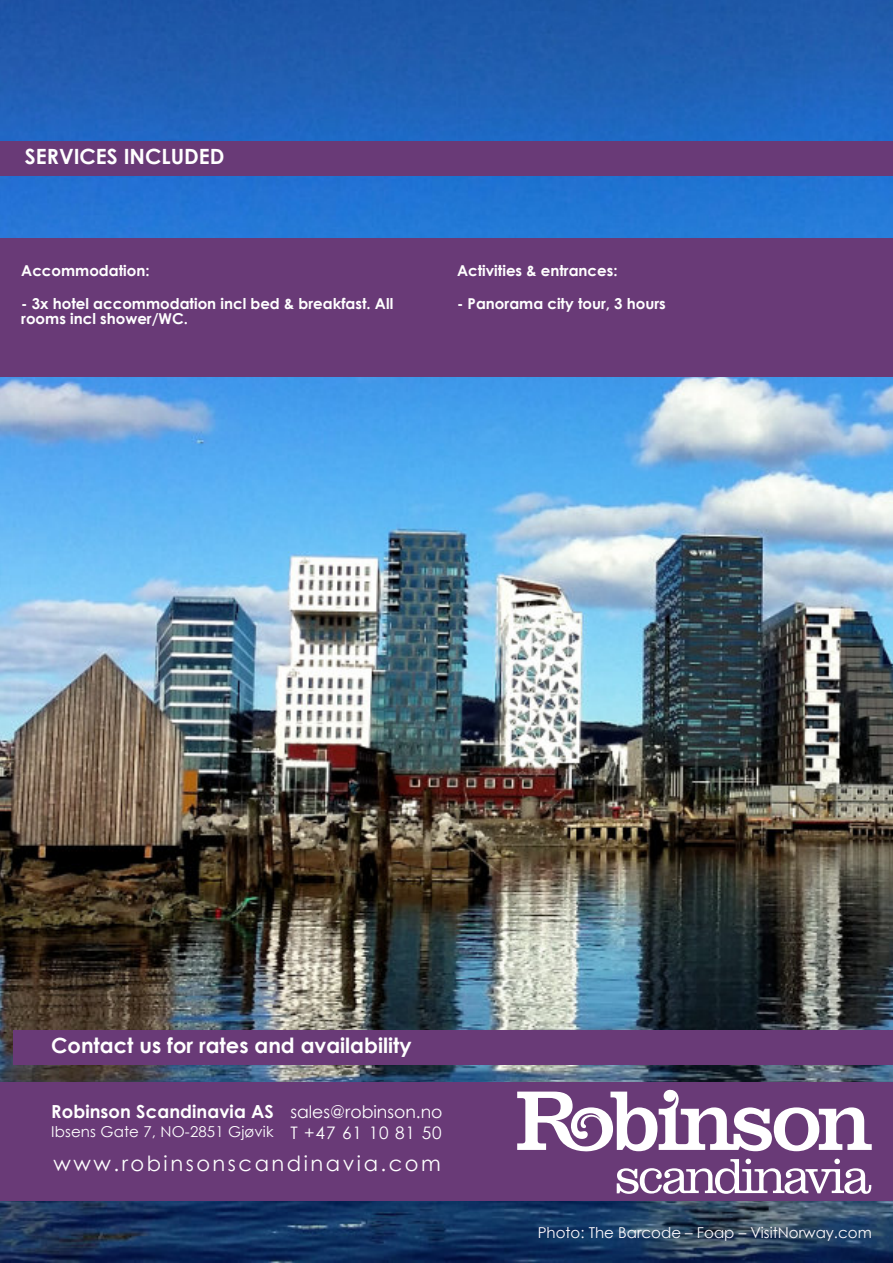
<style>
.page{position:relative;width:893px;height:1263px;background:#fff}
.page>*{position:absolute;margin:0;border:0;box-sizing:border-box;transform-origin:0 0}
.t1{font:700 21px "Century Gothic";color:#fff}
.t2{font:21px "Century Gothic";letter-spacing:.12em;color:#fff}
.t3{font:700 18px "Century Gothic";letter-spacing:.005em;color:#fff}
.t4{font:17.25px/20.7px "Century Gothic";color:#fff}
.t5{font:700 15px/15px "Century Gothic";color:#fff}
.t6{font:15px "Century Gothic";color:#fffcff}
.t7{font:15px "Century Gothic";letter-spacing:.01em;color:#fff}
</style>
<div class="page">
<img style="left:0;top:0;width:893px;height:1263px">
<div style="left:0;top:1082px;width:893px;height:119px;background:#693a77"></div>
<svg style="left:617px;top:1158px;width:254px;height:36px"></svg>
<svg style="left:517px;top:1089px;width:355px;height:63px"></svg>
<div style="left:0;top:141px;width:893px;height:34px;background:#693a77"></div>
<div style="left:13px;top:1030px;width:880px;height:34px;background:#693a77"></div>
<div style="left:0;top:238px;width:893px;height:138px;background:#693a77"></div>
<h1 class="t1" style="left:25px;top:148px;width:201px">SERVICES INCLUDED</h1>
<p class="t5" style="left:21px;top:264px;width:130px">Accommodation:</p>
<p class="t5" style="left:21px;top:297px;width:373px">- 3x hotel accommodation incl bed &amp; breakfast. All rooms incl shower/WC.</p>
<p class="t5" style="left:457px;top:264px;width:162px">Activities &amp; entrances:</p>
<p class="t5" style="left:457px;top:297px;width:210px">- Panorama city tour, 3 hours</p>
<h1 class="t1" style="left:51px;top:1037px;width:362px">Contact us for rates and availability</h1>
<p class="t4" style="left:290px;top:1103px;width:154px">sales@robinson.no<br>T +47 61 10 81 50</p>
<h1 class="t2" style="left:53px;top:1155px;width:389px">www.robinsonscandinavia.com</h1>
<p class="t3" style="left:51px;top:1105px;width:224px">Robinson Scandinavia AS</p>
<p class="t7" style="left:51px;top:1125px;width:224px">Ibsens Gate 7, NO-2851 Gjøvik</p>
<p class="t6" style="left:538px;top:1226px;width:335px">Photo: The Barcode – Foap – VisitNorway.com</p>
</div>
